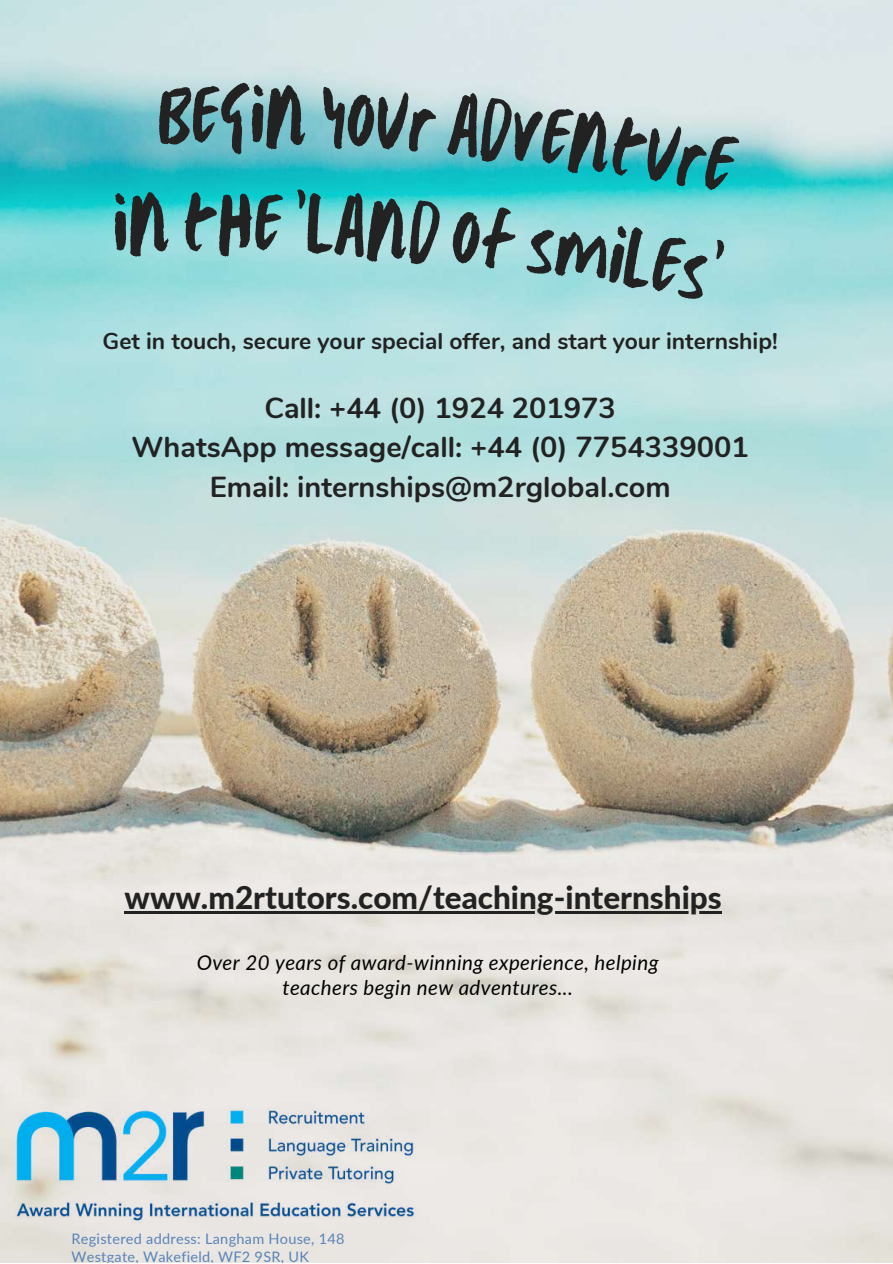
<style>
.page{position:relative;width:893px;height:1264px;background:#fff}
.page>*{position:absolute;margin:0;border:0;box-sizing:border-box;transform-origin:0 0}
.t1{font:82.8px "TC Milo Regular";color:#222}
.t2{font:82.65px "TC Milo Regular";color:#222}
.t3{font:800 31.5px "Lato";color:#222}
.t4{font:700 28.95px/39.3px "Nunito";color:#222;text-align:center}
.t5{font:700 22.8px "Nunito";color:#222}
.t6{font:italic 20.4px/25.8px "Lato";letter-spacing:.02em;color:#000;text-align:center}
.t7{font:14.55px/18px "Lato";letter-spacing:.02em;color:#5983b9}
</style>
<div class="page">
<img style="left:0;top:0;width:892px;height:1262px">
<img style="left:0;top:1034px;width:423px;height:196px">
<hr style="left:124px;top:911px;width:597px;height:2px;background:#222">
<svg style="left:158px;top:86px;width:34px;height:59px;background:#88c9d0"></svg>
<svg style="left:113px;top:191px;width:56px;height:66px;background:#67d7d8"></svg>
<svg style="left:219px;top:84px;width:521px;height:217px;background:#86d5d9"></svg>
<h1 class="t1" style="left:191px;top:60px;width:61px">eg</h1>
<h2 class="t2" style="left:183px;top:167px;width:36px">t</h2>
<p class="t5" style="left:103px;top:326px;width:676px">Get in touch, secure your special offer, and start your internship!</p>
<p class="t4" style="left:131px;top:389px;width:618px">Call: +44 (0) 1924 201973<br>WhatsApp message/call: +44 (0) 7754339001<br>Email: internships@m2rglobal.com</p>
<p class="t3" style="left:124px;top:878px;width:598px">www.m2rtutors.com/teaching-internships</p>
<p class="t6" style="left:197px;top:948px;width:463px">Over 20 years of award-winning experience, helping teachers begin new adventures...</p>
<p class="t7" style="left:71px;top:1229px;width:274px">Registered address: Langham House, 148<br>Westgate, Wakefield, WF2 9SR, UK</p>
</div>
